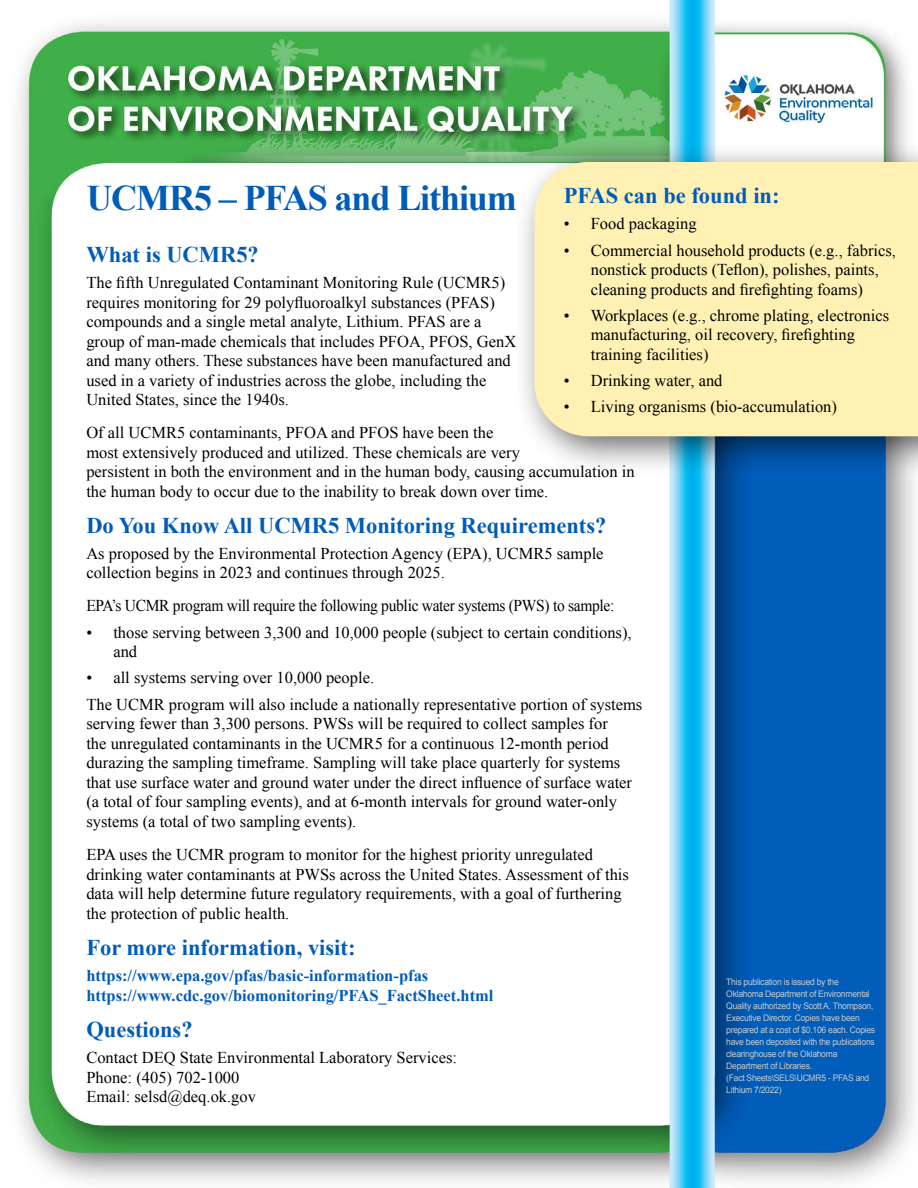
<style>
.page{position:relative;width:918px;height:1188px;background:#fff}
.page>*{position:absolute;margin:0;border:0;box-sizing:border-box;transform-origin:0 0}
._1_Blue_Headline{font:700 36px "Times New Roman";letter-spacing:-.03em;color:#005cb9}
._2_Blue_Subhead{font:700 22.5px "Times New Roman";color:#005cb9}
._3_body_simple{font:16.5px/19.5px "Times New Roman";color:#000}
._4_body_bulleted{font:16.5px/19.5px "Times New Roman";color:#000}
._3_body_simple-2{font:700 16.5px/19.5px "Times New Roman";color:#005cb9}
._3_body_simple-3{font:16.5px "Times New Roman";letter-spacing:-.02em;color:#000;scale:.94 1}
.t1{font:9px/12px "Arial";letter-spacing:-.03em;color:#c7c8ca;scale:.95 1}
</style>
<div class="page">
<img style="left:18px;top:0;width:898px;height:1188px">
<div style="left:514px;top:141px;width:404px;height:335px;background:#000;opacity:.6"></div>
<div style="left:534px;top:162px;width:384px;height:274px;background:#fff0b3"></div>
<p class="_1_Blue_Headline" style="left:86px;top:173px;width:432px">UCMR5 – PFAS and Lithium</p>
<p class="_2_Blue_Subhead" style="left:86px;top:239px;width:174px">What is UCMR5?</p>
<p class="_3_body_simple" style="left:86px;top:273px;width:431px">The fifth Unregulated Contaminant Monitoring Rule (UCMR5) requires monitoring for 29 polyfluoroalkyl substances (PFAS) compounds and a single metal analyte, Lithium. PFAS are a group of man-made chemicals that includes PFOA, PFOS, GenX and many others. These substances have been manufactured and used in a variety of industries across the globe, including the United States, since the 1940s.</p>
<p class="_3_body_simple" style="left:86px;top:423px;width:550px">Of all UCMR5 contaminants, PFOA and PFOS have been the<br>most extensively produced and utilized. These chemicals are very<br>persistent in both the environment and in the human body, causing accumulation in the human body to occur due to the inability to break down over time.</p>
<p class="_2_Blue_Subhead" style="left:86px;top:510px;width:522px">Do You Know All UCMR5 Monitoring Requirements?</p>
<p class="_3_body_simple" style="left:86px;top:543px;width:519px">As proposed by the Environmental Protection Agency (EPA), UCMR5 sample collection begins in 2023 and continues through 2025.</p>
<p class="_3_body_simple-3" style="left:86px;top:595px;width:563px">EPA’s UCMR program will require the following public water systems (PWS) to sample:</p>
<p class="_4_body_bulleted" style="left:113px;top:622px;width:520px;text-indent:-27px">• those serving between 3,300 and 10,000 people (subject to certain conditions), and</p>
<p class="_4_body_bulleted" style="left:86px;top:668px;width:289px">• all systems serving over 10,000 people.</p>
<p class="_3_body_simple" style="left:86px;top:694px;width:557px">The UCMR program will also include a nationally representative portion of systems serving fewer than 3,300 persons. PWSs will be required to collect samples for<br>the unregulated contaminants in the UCMR5 for a continuous 12-month period durazing the sampling timeframe. Sampling will take place quarterly for systems that use surface water and ground water under the direct influence of surface water (a total of four sampling events), and at 6-month intervals for ground water-only systems (a total of two sampling events).</p>
<p class="_3_body_simple" style="left:86px;top:845px;width:544px">EPA uses the UCMR program to monitor for the highest priority unregulated drinking water contaminants at PWSs across the United States. Assessment of this data will help determine future regulatory requirements, with a goal of furthering the protection of public health.</p>
<p class="_2_Blue_Subhead" style="left:86px;top:932px;width:271px">For more information, visit:</p>
<p class="_3_body_simple-2" style="left:86px;top:966px;width:409px">https://www.epa.gov/pfas/basic-information-pfas https://www.cdc.gov/biomonitoring/PFAS_FactSheet.html</p>
<p class="_2_Blue_Subhead" style="left:86px;top:1014px;width:108px">Questions?</p>
<p class="_3_body_simple" style="left:86px;top:1048px;width:372px">Contact DEQ State Environmental Laboratory Services:<br>Phone: (405) 702-1000<br>Email: selsd@deq.ok.gov</p>
<p class="_2_Blue_Subhead" style="left:564px;top:180px;width:217px">PFAS can be found in:</p>
<p class="_4_body_bulleted" style="left:564px;top:214px;width:134px">• Food packaging</p>
<p class="_4_body_bulleted" style="left:564px;top:240px;width:334px;text-align:center">• Commercial household products (e.g., fabrics, nonstick products (Teflon), polishes, paints, cleaning products and firefighting foams)</p>
<p class="_4_body_bulleted" style="left:591px;top:305px;width:300px;text-indent:-27px">• Workplaces (e.g., chrome plating, electronics manufacturing, oil recovery, firefighting training facilities)</p>
<p class="_4_body_bulleted" style="left:564px;top:371px;width:160px">• Drinking water, and</p>
<p class="_4_body_bulleted" style="left:564px;top:397px;width:275px">• Living organisms (bio-accumulation)</p>
<p class="t1" style="left:726px;top:976px;width:158px">This publication is issued by the Oklahoma Department of Environmental Quality authorized by Scott A. Thompson, Executive Director. Copies have been prepared at a cost of $0.106 each. Copies have been deposited with the publications clearinghouse of the Oklahoma Department of Libraries.<br>(Fact Sheets\SELS\UCMR5 - PFAS and Lithium 7/2022)</p>
</div>
